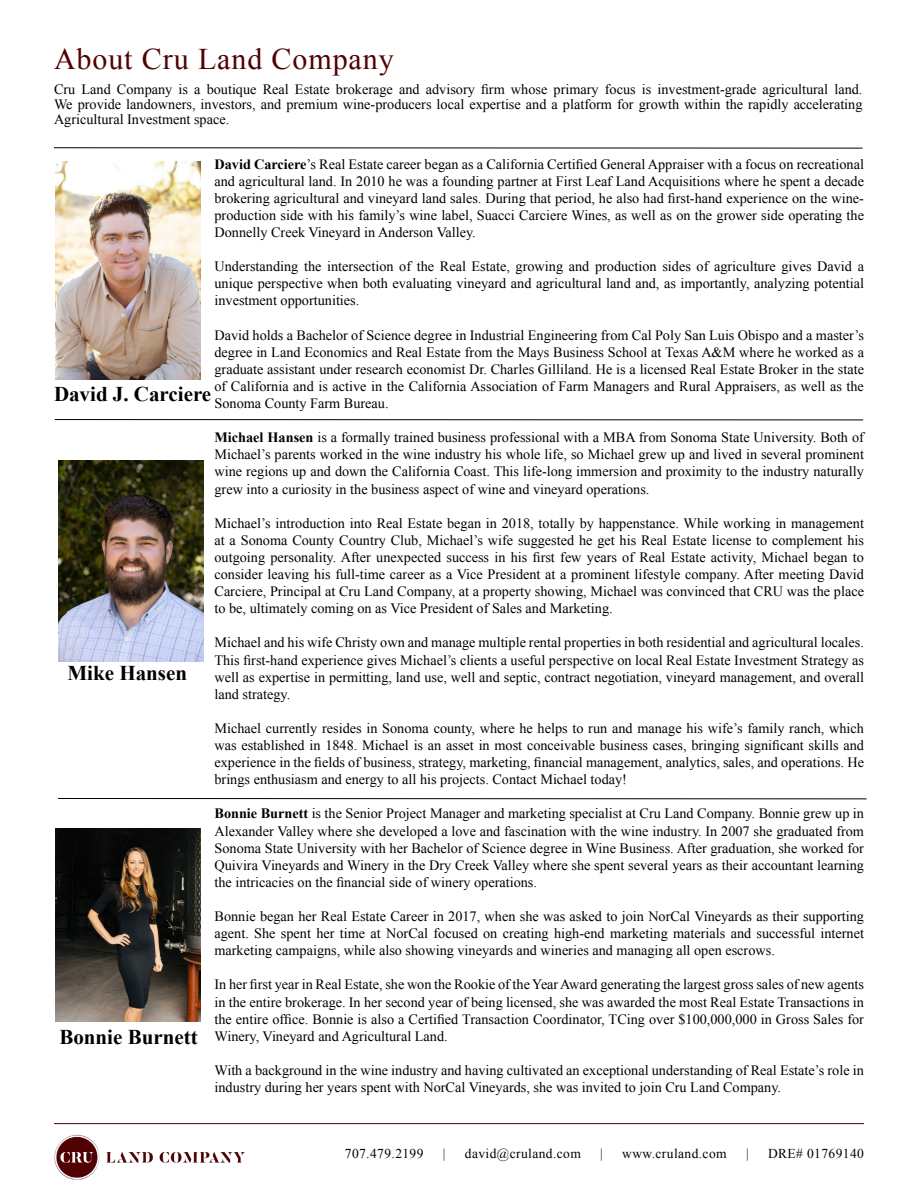
<style>
.page{position:relative;width:918px;height:1188px;background:#fff}
.page>*{position:absolute;margin:0;border:0;box-sizing:border-box;transform-origin:0 0}
.t1{font:30px "Times New Roman";letter-spacing:.03em;color:#500000}
.t2{font:700 21px "Times New Roman";color:#000}
.t3{font:14.25px/17.1px "Times New Roman";color:#000;text-align:justify}
.t4{font:13.5px "Times New Roman";letter-spacing:.03em;color:#000}
.t5{font:13.5px "Times New Roman";color:#500000}
.s1{font-weight:700}
</style>
<div class="page">
<hr style="left:54px;top:1123px;width:810px;height:1px;background:#500000">
<img style="left:54px;top:1124px;width:196px;height:56px">
<img style="left:55px;top:161px;width:145px;height:218px">
<img style="left:55px;top:828px;width:145px;height:194px">
<hr style="left:55px;top:419px;width:808px;height:1px;background:#000">
<hr style="left:58px;top:798px;width:809px;height:1px;background:#000">
<hr style="left:54px;top:147px;width:809px;height:1px;background:#000">
<img style="left:58px;top:460px;width:145px;height:202px">
<h1 class="t1" style="left:54px;top:39px;width:341px">About Cru Land Company</h1>
<p class="t3" style="left:54px;top:81px;width:810px;line-height:15px">Cru Land Company is a boutique Real Estate brokerage and advisory firm whose primary focus is investment-grade agricultural land.<br>We provide landowners, investors, and premium wine-producers local expertise and a platform for growth within the rapidly accelerating Agricultural Investment space.</p>
<p class="t3" style="left:214px;top:155px;width:651px"><span class="s1">David Carciere</span>’s Real Estate career began as a California Certified General Appraiser with a focus on recreational and agricultural land. In 2010 he was a founding partner at First Leaf Land Acquisitions where he spent a decade brokering agricultural and vineyard land sales. During that period, he also had first-hand experience on the wine&shy;production side with his family’s wine label, Suacci Carciere Wines, as well as on the grower side operating the Donnelly Creek Vineyard in Anderson Valley.</p>
<p class="t3" style="left:214px;top:258px;width:651px">Understanding the intersection of the Real Estate, growing and production sides of agriculture gives David a unique perspective when both evaluating vineyard and agricultural land and, as importantly, analyzing potential investment opportunities.</p>
<p class="t3" style="left:214px;top:326px;width:651px">David holds a Bachelor of Science degree in Industrial Engineering from Cal Poly San Luis Obispo and a master’s degree in Land Economics and Real Estate from the Mays Business School at Texas A&amp;M where he worked as a graduate assistant under research economist Dr. Charles Gilliland. He is a licensed Real Estate Broker in the state of California and is active in the California Association of Farm Managers and Rural Appraisers, as well as the Sonoma County Farm Bureau.</p>
<p class="t3" style="left:214px;top:429px;width:651px"><span class="s1">Michael Hansen</span> is a formally trained business professional with a MBA from Sonoma State University. Both of Michael’s parents worked in the wine industry his whole life, so Michael grew up and lived in several prominent wine regions up and down the California Coast. This life-long immersion and proximity to the industry naturally grew into a curiosity in the business aspect of wine and vineyard operations.</p>
<p class="t3" style="left:214px;top:514px;width:651px">Michael’s introduction into Real Estate began in 2018, totally by happenstance. While working in management at a Sonoma County Country Club, Michael’s wife suggested he get his Real Estate license to complement his outgoing personality. After unexpected success in his first few years of Real Estate activity, Michael began to consider leaving his full-time career as a Vice President at a prominent lifestyle company. After meeting David Carciere, Principal at Cru Land Company, at a property showing, Michael was convinced that CRU was the place to be, ultimately coming on as Vice President of Sales and Marketing.</p>
<p class="t3" style="left:214px;top:634px;width:651px">Michael and his wife Christy own and manage multiple rental properties in both residential and agricultural locales.<br>This first-hand experience gives Michael’s clients a useful perspective on local Real Estate Investment Strategy as well as expertise in permitting, land use, well and septic, contract negotiation, vineyard management, and overall land strategy.</p>
<p class="t3" style="left:214px;top:719px;width:651px">Michael currently resides in Sonoma county, where he helps to run and manage his wife’s family ranch, which was established in 1848. Michael is an asset in most conceivable business cases, bringing significant skills and experience in the fields of business, strategy, marketing, financial management, analytics, sales, and operations. He brings enthusiasm and energy to all his projects. Contact Michael today!</p>
<p class="t3" style="left:214px;top:805px;width:651px"><span class="s1">Bonnie Burnett</span> is the Senior Project Manager and marketing specialist at Cru Land Company. Bonnie grew up in Alexander Valley where she developed a love and fascination with the wine industry. In 2007 she graduated from Sonoma State University with her Bachelor of Science degree in Wine Business. After graduation, she worked for Quivira Vineyards and Winery in the Dry Creek Valley where she spent several years as their accountant learning the intricacies on the financial side of winery operations.</p>
<p class="t3" style="left:214px;top:908px;width:651px">Bonnie began her Real Estate Career in 2017, when she was asked to join NorCal Vineyards as their supporting agent. She spent her time at NorCal focused on creating high-end marketing materials and successful internet marketing campaigns, while also showing vineyards and wineries and managing all open escrows.</p>
<p class="t3" style="left:214px;top:976px;width:651px">In her first year in Real Estate, she won the Rookie of the Year Award generating the largest gross sales of new agents in the entire brokerage. In her second year of being licensed, she was awarded the most Real Estate Transactions in the entire office. Bonnie is also a Certified Transaction Coordinator, TCing over $100,000,000 in Gross Sales for Winery, Vineyard and Agricultural Land.</p>
<p class="t3" style="left:214px;top:1061px;width:651px">With a background in the wine industry and having cultivated an exceptional understanding of Real Estate’s role in industry during her years spent with NorCal Vineyards, she was invited to join Cru Land Company.</p>
<h2 class="t2" style="left:54px;top:380px;width:159px">David J. Carciere</h2>
<h2 class="t2" style="left:68px;top:659px;width:121px">Mike Hansen</h2>
<h2 class="t2" style="left:59px;top:1023px;width:140px">Bonnie Burnett</h2>
<p class="t4" style="left:345px;top:1144px;width:80px">707.479.2199</p>
<p class="t5" style="left:443px;top:1144px;width:4px">|</p>
<p class="t4" style="left:465px;top:1144px;width:118px">david@cruland.com</p>
<p class="t5" style="left:600px;top:1144px;width:4px">|</p>
<p class="t4" style="left:622px;top:1144px;width:106px">www.cruland.com</p>
<p class="t5" style="left:746px;top:1144px;width:4px">|</p>
<p class="t4" style="left:768px;top:1144px;width:97px">DRE# 01769140</p>
</div>
